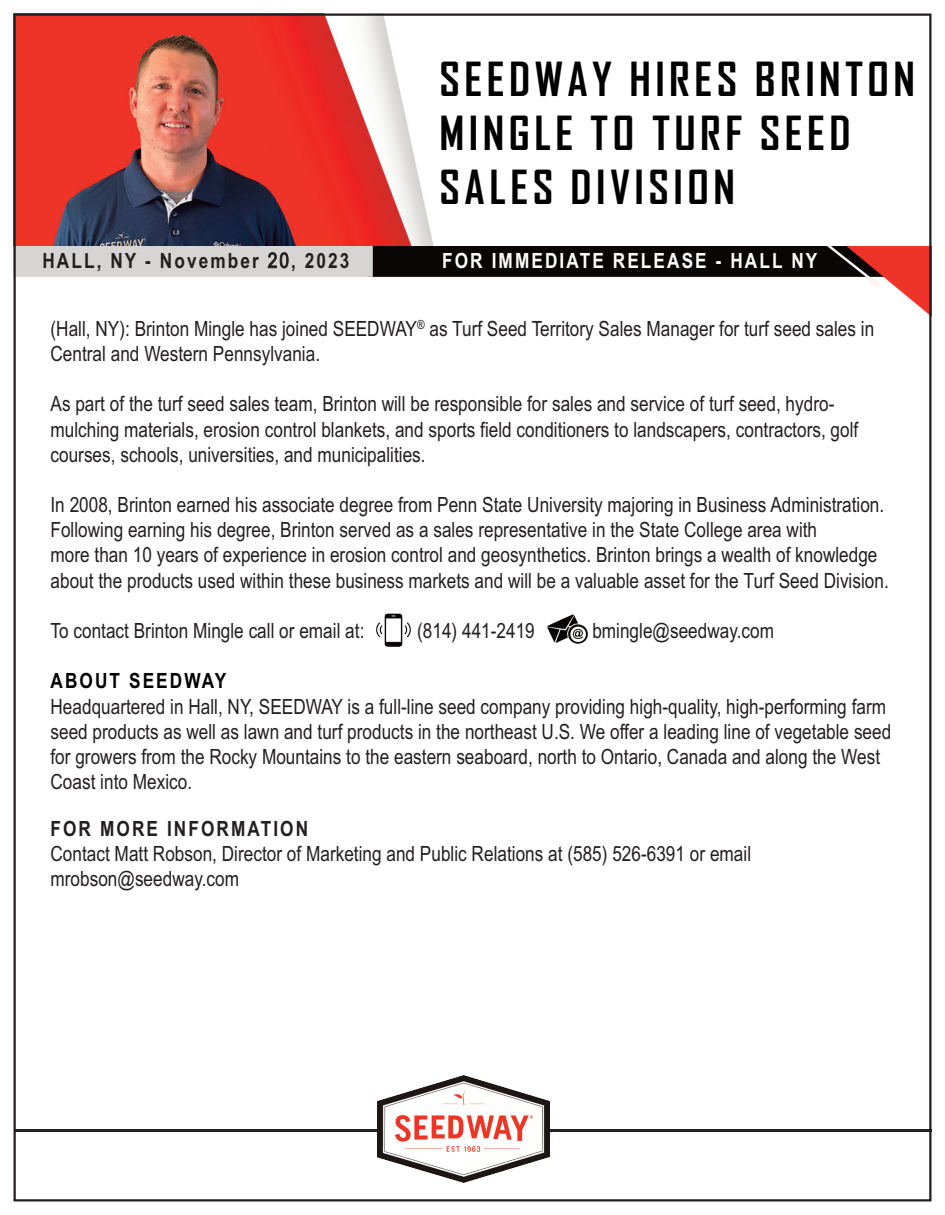
<style>
.page{position:relative;width:945px;height:1215px;background:#fff}
.page>*{position:absolute;margin:0;border:0;box-sizing:border-box;transform-origin:0 0}
.t1{font:700 45px/54px "Agency FB";letter-spacing:.1em;color:#000}
.t2{font:21px/25.2px "Arial Narrow";color:#231f20}
.t3{font:700 21px "Arial Narrow";letter-spacing:.1em;color:#231f20}
.t4{font:700 21px "Arial Narrow";letter-spacing:.1em;color:#fff}
.t5{font:700 21px "Arial Narrow";letter-spacing:.1em;color:#000}
.s1{font-weight:400}
</style>
<div class="page">
<hr style="left:14px;top:1129px;width:918px;height:3px;background:#231f20">
<img style="left:378px;top:1075px;width:172px;height:107px">
<img style="left:17px;top:17px;width:417px;height:229px">
<img style="left:17px;top:246px;width:912px;height:69px">
<img style="left:376px;top:613px;width:35px;height:34px">
<img style="left:547px;top:614px;width:41px;height:30px">
<h1 class="t1" style="left:440px;top:53px;width:477px">SEEDWAY HIRES BRINTON<br>MINGLE TO TURF SEED<br>SALES DIVISION</h1>
<p class="t3" style="left:42px;top:248px;width:309px">HALL, NY - November <span class="s1">20</span>, 2023</p>
<p class="t4" style="left:442px;top:248px;width:377px">FOR IMMEDIATE RELEASE - HALL NY</p>
<p class="t2" style="left:51px;top:316px;width:825px">(Hall, NY): Brinton Mingle has joined SEEDWAY<sup>®</sup> as Turf Seed Territory Sales Manager for turf seed sales in<br>Central and Western Pennsylvania.</p>
<p class="t2" style="left:51px;top:391px;width:809px">As part of the turf seed sales team, Brinton will be responsible for sales and service of turf seed, hydro&shy;mulching materials, erosion control blankets, and sports field conditioners to landscapers, contractors, golf courses, schools, universities, and municipalities.</p>
<p class="t2" style="left:51px;top:492px;width:840px">In 2008, Brinton earned his associate degree from Penn State University majoring in Business Administration.<br>Following earning his degree, Brinton served as a sales representative in the State College area with<br>more than 10 years of experience in erosion control and geosynthetics. Brinton brings a wealth of knowledge about the products used within these business markets and will be a valuable asset for the Turf Seed Division.</p>
<p class="t2" style="left:51px;top:618px;width:315px">To contact Brinton Mingle call or email at:</p>
<p class="t2" style="left:417px;top:618px;width:119px">(814) 441-2419</p>
<p class="t2" style="left:592px;top:618px;width:183px">bmingle@seedway.com</p>
<p class="t5" style="left:51px;top:669px;width:177px">ABOUT SEEDWAY</p>
<p class="t2" style="left:51px;top:694px;width:842px">Headquartered in Hall, NY, SEEDWAY is a full-line seed company providing high-quality, high-performing farm seed products as well as lawn and turf products in the northeast U.S. We offer a leading line of vegetable seed for growers from the Rocky Mountains to the eastern seaboard, north to Ontario, Canada and along the West Coast into Mexico.</p>
<p class="t3" style="left:51px;top:816px;width:259px">FOR MORE INFORMATION</p>
<p class="t2" style="left:51px;top:841px;width:702px">Contact Matt Robson, Director of Marketing and Public Relations at (585) 526-6391 or email mrobson@seedway.com</p>
</div>
